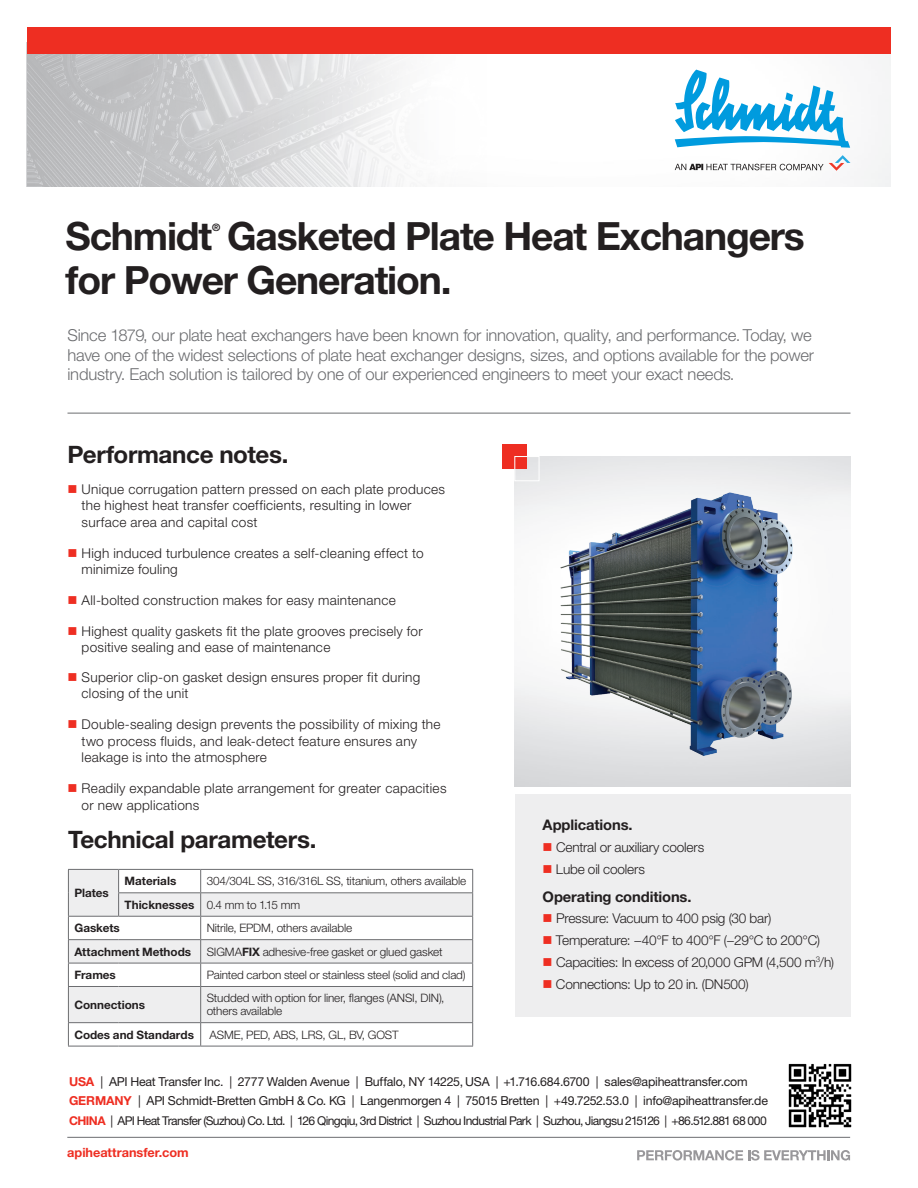
<style>
.page{position:relative;width:918px;height:1188px;background:#fff}
.page>*{position:absolute;margin:0;border:0;box-sizing:border-box;transform-origin:0 0}
.t1{font:700 39px "Helvetica Neue LT Std";letter-spacing:-.03em;color:#231f20}
.t2{font:700 24px "Helvetica Neue LT Std";letter-spacing:-.015em;color:#231f20}
.Header_Body_Copy{font:300 16.5px/19.5px "Helvetica Neue LT Std";letter-spacing:-.015em;color:#6c6d70}
.Callout_Box_Copy{font:700 14.7px "Helvetica Neue LT Std";letter-spacing:-.01em;color:#231f20}
.Callout_Box_Copy-2{font:300 13.5px/16.5px "Helvetica Neue LT Std";letter-spacing:.02em;color:#231f20}
.Callout_Box_Copy-3{font:300 13.5px "Helvetica Neue LT Std";letter-spacing:-.015em;color:#231f20}
.Callout_Box_Copy-4{font:300 13.5px "Helvetica Neue LT Std";letter-spacing:-.02em;color:#231f20}
.t3{font:700 12.75px "Helvetica Neue LT Std";letter-spacing:-.005em;color:#ee2e22}
.t4{font:12.3px "Helvetica Neue LT Std";letter-spacing:-.015em;color:#231f20}
.t5{font:12.15px "Helvetica Neue LT Std";letter-spacing:-.055em;color:#231f20}
.Callout_Box_Copy-5{font:300 11.7px/12.8px "Helvetica Neue LT Std";letter-spacing:-.01em;color:#231f20}
.Callout_Box_Copy-6{font:700 11.7px "Helvetica Neue LT Std";color:#231f20}
.t6{font:700 10.2px "Helvetica Neue LT Std";color:#231f20}
.s1{color:#ee2e22}
.s2{font-weight:700}
.s3{font-weight:700;color:#ee2e22}
</style>
<div class="page">
<div style="left:502px;top:444px;width:25px;height:25px;background:#ee2e22"></div>
<div style="left:514px;top:456px;width:25px;height:25px;border:1px solid #fff"></div>
<div style="left:515px;top:794px;width:336px;height:222px;background:#eeeeef"></div>
<hr style="left:68px;top:413px;width:782px;height:1px;background:#6c6d70">
<svg style="left:637px;top:1150px;width:213px;height:11px"></svg>
<hr style="left:67px;top:1137px;width:783px;height:1px;background:#6c6d70">
<img style="left:518px;top:478px;width:316px;height:309px">
<svg style="left:69px;top:870px;width:403px;height:176px;fill:#eeeeef"></svg>
<div style="left:68px;top:916px;width:133px;height:24px;background:#fff"></div>
<div style="left:201px;top:916px;width:272px;height:24px;background:#fff"></div>
<hr style="left:68px;top:869px;width:51px;height:1px;background:#6c6d70">
<hr style="left:119px;top:869px;width:82px;height:1px;background:#6c6d70">
<hr style="left:201px;top:869px;width:272px;height:1px;background:#6c6d70">
<hr style="left:118px;top:892px;width:83px;height:1px;background:#6c6d70">
<svg style="left:118px;top:870px;width:1px;height:46px"></svg>
<hr style="left:201px;top:892px;width:272px;height:1px;background:#6c6d70">
<hr style="left:68px;top:916px;width:51px;height:1px;background:#6c6d70">
<hr style="left:119px;top:916px;width:82px;height:1px;background:#6c6d70">
<hr style="left:201px;top:916px;width:272px;height:1px;background:#6c6d70">
<hr style="left:68px;top:939px;width:51px;height:1px;background:#6c6d70">
<hr style="left:119px;top:939px;width:82px;height:1px;background:#6c6d70">
<hr style="left:201px;top:939px;width:272px;height:1px;background:#6c6d70">
<hr style="left:68px;top:963px;width:51px;height:1px;background:#6c6d70">
<svg style="left:68px;top:870px;width:1px;height:116px"></svg>
<hr style="left:119px;top:963px;width:82px;height:1px;background:#6c6d70">
<hr style="left:201px;top:963px;width:272px;height:1px;background:#6c6d70">
<svg style="left:200px;top:870px;width:1px;height:116px"></svg>
<svg style="left:472px;top:870px;width:1px;height:116px"></svg>
<hr style="left:68px;top:986px;width:51px;height:1px;background:#6c6d70">
<hr style="left:68px;top:987px;width:1px;height:35px;background:#6c6d70">
<hr style="left:119px;top:986px;width:82px;height:1px;background:#6c6d70">
<hr style="left:201px;top:986px;width:272px;height:1px;background:#6c6d70">
<hr style="left:200px;top:987px;width:1px;height:35px;background:#6c6d70">
<hr style="left:472px;top:987px;width:1px;height:35px;background:#6c6d70">
<hr style="left:68px;top:1022px;width:51px;height:1px;background:#6c6d70">
<svg style="left:68px;top:1023px;width:1px;height:23px"></svg>
<hr style="left:119px;top:1022px;width:82px;height:1px;background:#6c6d70">
<hr style="left:201px;top:1022px;width:272px;height:1px;background:#6c6d70">
<svg style="left:200px;top:1023px;width:1px;height:23px"></svg>
<svg style="left:472px;top:1023px;width:1px;height:23px"></svg>
<hr style="left:68px;top:1046px;width:51px;height:1px;background:#6c6d70">
<hr style="left:119px;top:1046px;width:82px;height:1px;background:#6c6d70">
<hr style="left:201px;top:1046px;width:272px;height:1px;background:#6c6d70">
<img style="left:27px;top:54px;width:527px;height:133px">
<div style="left:27px;top:27px;width:864px;height:27px;background:#ee2e22"></div>
<svg style="left:675px;top:155px;width:175px;height:16px"></svg>
<svg style="left:675px;top:70px;width:175px;height:78px"></svg>
<img style="left:788px;top:1063px;width:64px;height:65px">
<p class="t1" style="left:66px;top:212px;width:741px">Schmidt Gasketed Plate Heat Exchangers</p>
<p class="t6" style="left:212px;top:221px;width:10px">®</p>
<p class="t1" style="left:66px;top:256px;width:388px">for Power Generation.</p>
<p class="Header_Body_Copy" style="left:68px;top:325px;width:748px">Since 1879, our plate heat exchangers have been known for innovation, quality, and performance. Today, we have one of the widest selections of plate heat exchanger designs, sizes, and options available for the power industry. Each solution is tailored by one of our experienced engineers to meet your exact needs.</p>
<p class="t2" style="left:68px;top:439px;width:223px">Performance notes.</p>
<p class="Callout_Box_Copy-2" style="left:82px;top:480px;width:365px;text-indent:-14px"><span class="s1">■</span> Unique corrugation pattern pressed on each plate produces the highest heat transfer coefficients, resulting in lower surface area and capital cost</p>
<p class="Callout_Box_Copy-2" style="left:82px;top:544px;width:344px;text-indent:-14px"><span class="s1">■</span> High induced turbulence creates a self-cleaning effect to minimize fouling</p>
<p class="Callout_Box_Copy-2" style="left:68px;top:592px;width:330px"><span class="s1">■</span> All-bolted construction makes for easy maintenance</p>
<p class="Callout_Box_Copy-2" style="left:82px;top:623px;width:343px;text-indent:-14px"><span class="s1">■</span> Highest quality gaskets fit the plate grooves precisely for positive sealing and ease of maintenance</p>
<p class="Callout_Box_Copy-2" style="left:82px;top:668px;width:340px;text-indent:-14px"><span class="s1">■</span> Superior clip-on gasket design ensures proper fit during closing of the unit</p>
<p class="Callout_Box_Copy-2" style="left:82px;top:716px;width:361px;text-indent:-14px"><span class="s1">■</span> Double-sealing design prevents the possibility of mixing the two process fluids, and leak-detect feature ensures any leakage is into the atmosphere</p>
<p class="Callout_Box_Copy-2" style="left:82px;top:780px;width:366px;text-indent:-14px"><span class="s1">■</span> Readily expandable plate arrangement for greater capacities or new applications</p>
<p class="t2" style="left:68px;top:825px;width:250px">Technical parameters.</p>
<p class="Callout_Box_Copy-6" style="left:74px;top:886px;width:36px">Plates</p>
<p class="Callout_Box_Copy-6" style="left:125px;top:874px;width:53px">Materials</p>
<p class="Callout_Box_Copy-5" style="left:207px;top:874px;width:261px">304/304L SS, 316/316L SS, titanium, others available</p>
<p class="Callout_Box_Copy-6" style="left:125px;top:897px;width:71px">Thicknesses</p>
<p class="Callout_Box_Copy-5" style="left:207px;top:898px;width:95px">0.4 mm to 1.15 mm</p>
<p class="Callout_Box_Copy-6" style="left:74px;top:921px;width:47px">Gaskets</p>
<p class="Callout_Box_Copy-5" style="left:207px;top:921px;width:147px">Nitrile, EPDM, others available</p>
<p class="Callout_Box_Copy-6" style="left:74px;top:944px;width:118px">Attachment Methods</p>
<p class="Callout_Box_Copy-5" style="left:207px;top:945px;width:237px">SIGMA<span class="s2">FIX</span> adhesive-free gasket or glued gasket</p>
<p class="Callout_Box_Copy-6" style="left:74px;top:968px;width:43px">Frames</p>
<p class="Callout_Box_Copy-5" style="left:207px;top:968px;width:261px">Painted carbon steel or stainless steel (solid and clad)</p>
<p class="Callout_Box_Copy-6" style="left:74px;top:997px;width:72px">Connections</p>
<p class="Callout_Box_Copy-5" style="left:207px;top:992px;width:239px">Studded with option for liner, flanges (ANSI, DIN), others available</p>
<p class="Callout_Box_Copy-6" style="left:74px;top:1027px;width:121px">Codes and Standards</p>
<p class="Callout_Box_Copy-5" style="left:210px;top:1028px;width:190px">ASME, PED, ABS, LRS, GL, BV, GOST</p>
<p class="Callout_Box_Copy" style="left:543px;top:816px;width:91px">Applications.</p>
<p class="Callout_Box_Copy-3" style="left:543px;top:839px;width:163px"><span class="s1">■</span> Central or auxiliary coolers</p>
<p class="Callout_Box_Copy-3" style="left:543px;top:861px;width:104px"><span class="s1">■</span> Lube oil coolers</p>
<p class="Callout_Box_Copy" style="left:543px;top:887px;width:150px">Operating conditions.</p>
<p class="Callout_Box_Copy-3" style="left:543px;top:910px;width:230px"><span class="s1">■</span> Pressure: Vacuum to 400 psig (30 bar)</p>
<p class="Callout_Box_Copy-4" style="left:543px;top:932px;width:279px"><span class="s1">■</span> Temperature: −40°F to 400°F (−29°C to 200°C)</p>
<p class="Callout_Box_Copy-3" style="left:543px;top:954px;width:293px"><span class="s1">■</span> Capacities: In excess of 20,000 GPM (4,500 m<sup>3</sup>/h)</p>
<p class="Callout_Box_Copy-3" style="left:543px;top:976px;width:208px"><span class="s1">■</span> Connections: Up to 20 in. (DN500)</p>
<p class="t4" style="left:69px;top:1074px;width:680px"><span class="s3">USA</span> | API Heat Transfer Inc. | 2777 Walden Avenue | Buffalo, NY 14225, USA | +1.716.684.6700 | sales@apiheattransfer.com</p>
<p class="t5" style="left:69px;top:1113px;width:699px"><span class="s3">CHINA</span> | API Heat Transfer (Suzhou) Co. Ltd. | 126 Qingqiu, 3rd District | Suzhou Industrial Park | Suzhou, Jiangsu 215126 | +86.512.881 68 000</p>
<p class="t4" style="left:69px;top:1093px;width:701px"><span class="s3">GERMANY</span> | API Schmidt-Bretten GmbH &amp; Co. KG | Langenmorgen 4 | 75015 Bretten | +49.7252.53.0 | info@apiheattransfer.de</p>
<p class="t3" style="left:67px;top:1145px;width:123px">apiheattransfer.com</p>
</div>
